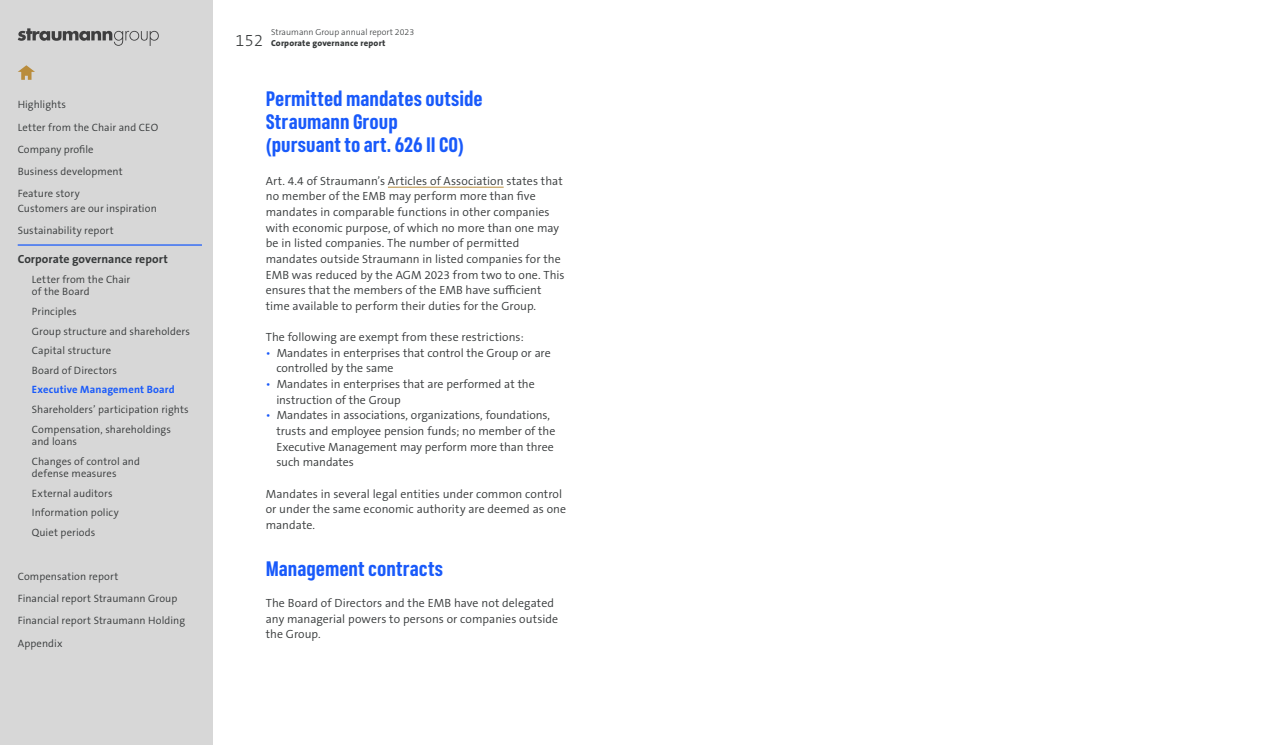
<style>
.page{position:relative;width:1265px;height:745px;background:#fff}
.page>*{position:absolute;margin:0;border:0;box-sizing:border-box;transform-origin:0 0}
.t1{font:700 21.25px/22.5px "FS Industrie Cd";color:#195afa}
.t2{font:300 11.88px/15.6px "The Sans B W4";color:#36393a}
.t3{font:700 11.88px "The Sans B W7";letter-spacing:.005em;color:#36393a}
.t4{font:300 10.62px/22.1px "The Sans B W4";letter-spacing:.01em;color:#36393a}
.t5{font:700 10.62px "The Sans B W7";letter-spacing:.015em;color:#195afa}
.t6{font:300 8.75px "The Sans B W3";color:#36393a}
.t7{font:800 8.75px "The Sans B W8";letter-spacing:.02em;color:#36393a}
.s1{font-family:"The Sans B W3";font-weight:300;font-size:16.25px}
.s2{color:#195afa}
</style>
<div class="page">
<div style="left:0;top:0;width:213px;height:744px;background:#d7d7d7"></div>
<svg style="left:18px;top:28px;width:141px;height:18px"></svg>
<svg style="left:18px;top:65px;width:17px;height:15px"></svg>
<hr style="left:18px;top:244px;width:184px;height:1px;background:#195afa">
<p class="t4" style="left:18px;top:94px;width:142px">Highlights<br>Letter from the Chair and CEO<br>Company profile<br>Business development<br>Feature story</p>
<p class="t4" style="left:18px;top:197px;width:141px">Customers are our inspiration<br>Sustainability report</p>
<p class="t3" style="left:18px;top:251px;width:152px">Corporate governance report</p>
<p class="t4" style="left:32px;top:273px;width:100px;line-height:12.5px">Letter from the Chair of the Board</p>
<p class="t4" style="left:32px;top:301px;width:160px;line-height:19.6px">Principles<br>Group structure and shareholders<br>Capital structure<br>Board of Directors</p>
<p class="t5" style="left:32px;top:382px;width:144px">Executive Management Board</p>
<p class="t4" style="left:32px;top:399px;width:158px;line-height:19.6px">Shareholders’ participation rights<br>Compensation, shareholdings</p>
<p class="t4" style="left:32px;top:431px;width:110px;line-height:19.6px">and loans<br>Changes of control and</p>
<p class="t4" style="left:32px;top:463px;width:88px;line-height:19.6px">defense measures<br>External auditors<br>Information policy<br>Quiet periods</p>
<p class="t4" style="left:18px;top:565px;width:169px">Compensation report<br>Financial report Straumann Group<br>Financial report Straumann Holding<br>Appendix</p>
<p class="t6" style="left:271px;top:26px;width:145px">Straumann Group annual report 2023</p>
<p class="t7" style="left:236px;top:37px;width:151px"><span class="s1">152</span> Corporate governance report</p>
<h1 class="t1" style="left:266px;top:88px;width:218px">Permitted mandates outside<br>Straumann Group<br>(pursuant to art. 626 II CO)</h1>
<p class="t2" style="left:266px;top:173px;width:300px">Art. 4.4 of Straumann’s Articles of Association states that no member of the EMB may perform more than five mandates in comparable functions in other companies with economic purpose, of which no more than one may be in listed companies. The number of permitted mandates outside Straumann in listed companies for the EMB was reduced by the AGM 2023 from two to one. This ensures that the members of the EMB have sufficient time available to perform their duties for the Group.</p>
<p class="t2" style="left:266px;top:329px;width:260px">The following are exempt from these restrictions:</p>
<p class="t2" style="left:276px;top:345px;width:276px;text-indent:-11px"><span class="s2">•</span> Mandates in enterprises that control the Group or are controlled by the same</p>
<p class="t2" style="left:276px;top:376px;width:260px;text-indent:-11px"><span class="s2">•</span> Mandates in enterprises that are performed at the instruction of the Group</p>
<p class="t2" style="left:276px;top:407px;width:280px;text-indent:-11px"><span class="s2">•</span> Mandates in associations, organizations, foundations, trusts and employee pension funds; no member of the Executive Management may perform more than three such mandates</p>
<p class="t2" style="left:266px;top:485px;width:302px">Mandates in several legal entities under common control or under the same economic authority are deemed as one mandate.</p>
<h1 class="t1" style="left:266px;top:556px;width:179px">Management contracts</h1>
<p class="t2" style="left:266px;top:595px;width:294px">The Board of Directors and the EMB have not delegated any managerial powers to persons or companies outside the Group.</p>
</div>
